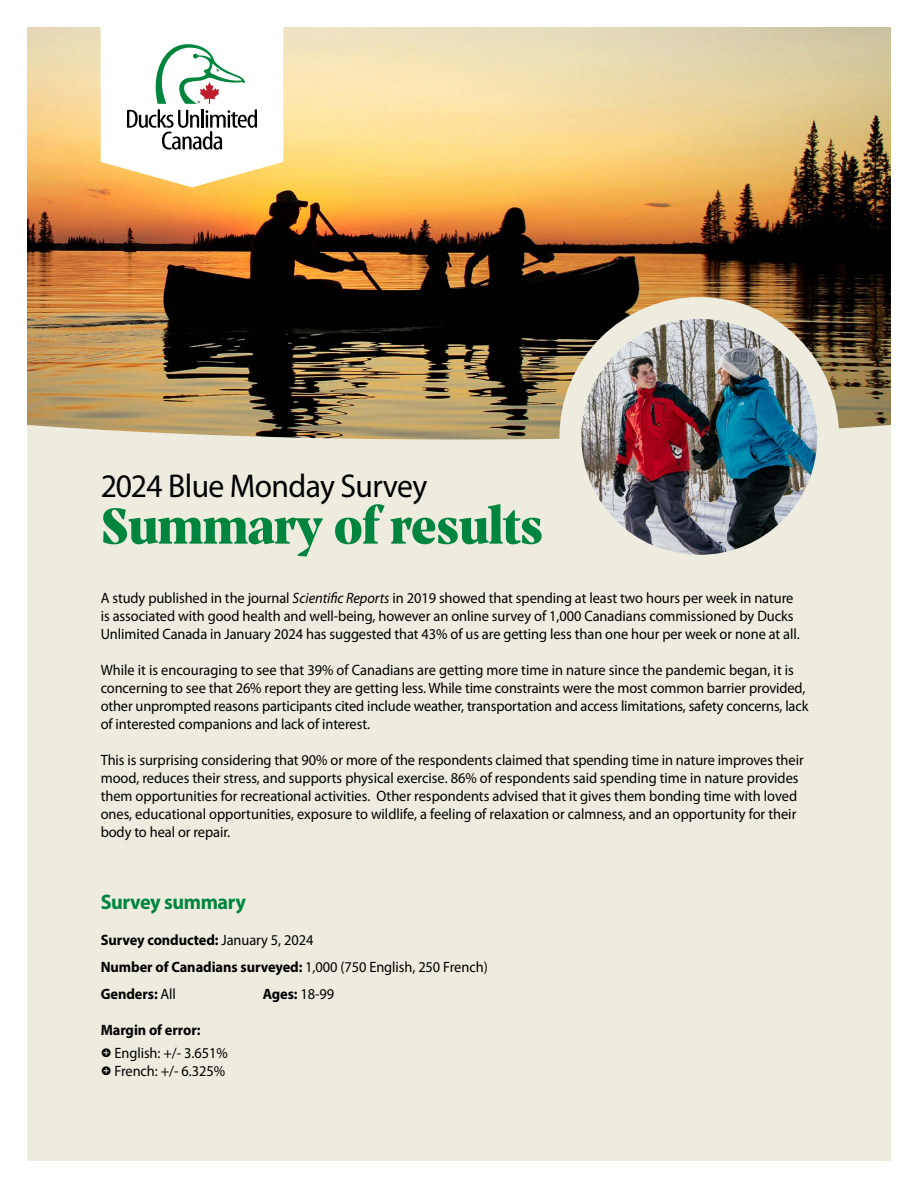
<style>
.page{position:relative;width:918px;height:1188px;background:#fff}
.page>*{position:absolute;margin:0;border:0;box-sizing:border-box;transform-origin:0 0}
.t1{font:900 54px "Prospectus M";letter-spacing:-.02em;color:#00853e;scale:.96 1}
.t2{font:33px "Myriad Pro";letter-spacing:-.02em;color:#000;scale:.96 1}
.t3{font:700 21px "Myriad Pro";letter-spacing:-.02em;color:#00853e;scale:.96 1}
.t4{font:15px/18px "Myriad Pro";letter-spacing:-.005em;color:#000;scale:.96 1}
.t5{font:700 15px/27px "Myriad Pro";letter-spacing:-.005em;color:#000;scale:.96 1}
.s1{font-style:italic}
.s2{font-weight:400}
.s3{font-weight:700}
.s4{font-family:"Entypo";font-size:21px}
</style>
<div class="page">
<div style="left:27px;top:27px;width:864px;height:1134px;background:#edecde"></div>
<img style="left:27px;top:27px;width:864px;height:413px">
<svg style="left:101px;top:27px;width:182px;height:160px"></svg>
<div style="left:559px;top:297px;width:280px;height:280px;background:#edecde;border-radius:50%"></div>
<img style="left:581px;top:319px;width:236px;height:236px;border-radius:118px">
<h2 class="t2" style="left:101px;top:466px;width:342px">2024 Blue Monday Survey</h2>
<h1 class="t1" style="left:101px;top:484px;width:463px">Summary of results</h1>
<p class="t4" style="left:101px;top:589px;width:730px">A study published in the journal <span class="s1">Scientific Reports</span> in 2019 showed that spending at least two hours per week in nature is associated with good health and well-being, however an online survey of 1,000 Canadians commissioned by Ducks<br>Unlimited Canada in January 2024 has suggested that 43% of us are getting less than one hour per week or none at all.</p>
<p class="t4" style="left:101px;top:661px;width:739px">While it is encouraging to see that 39% of Canadians are getting more time in nature since the pandemic began, it is concerning to see that 26% report they are getting less. While time constraints were the most common barrier provided, other unprompted reasons participants cited include weather, transportation and access limitations, safety concerns, lack of interested companions and lack of interest.</p>
<p class="t4" style="left:101px;top:751px;width:734px">This is surprising considering that 90% or more of the respondents claimed that spending time in nature improves their mood, reduces their stress, and supports physical exercise. 86% of respondents said spending time in nature provides them opportunities for recreational activities. Other respondents advised that it gives them bonding time with loved ones, educational opportunities, exposure to wildlife, a feeling of relaxation or calmness, and an opportunity for their body to heal or repair.</p>
<h3 class="t3" style="left:101px;top:888px;width:153px">Survey summary</h3>
<p class="t5" style="left:101px;top:926px;width:405px">Survey conducted: <span class="s2">January 5, 2024<br></span>Number of Canadians surveyed: <span class="s2">1,000 (750 English, 250 French)<br></span>Genders: <span class="s2">All</span></p>
<p class="t5" style="left:263px;top:980px;width:76px">Ages: <span class="s2">18-99</span></p>
<p class="t4" style="left:101px;top:1019px;width:134px;line-height:22.5px"><span class="s3">Margin of error:<br></span><span class="s4">Z</span> English: +/- 3.651%</p>
<p class="t4" style="left:101px;top:1061px;width:131px"><span class="s4">Z</span> French: +/- 6.325%</p>
</div>
